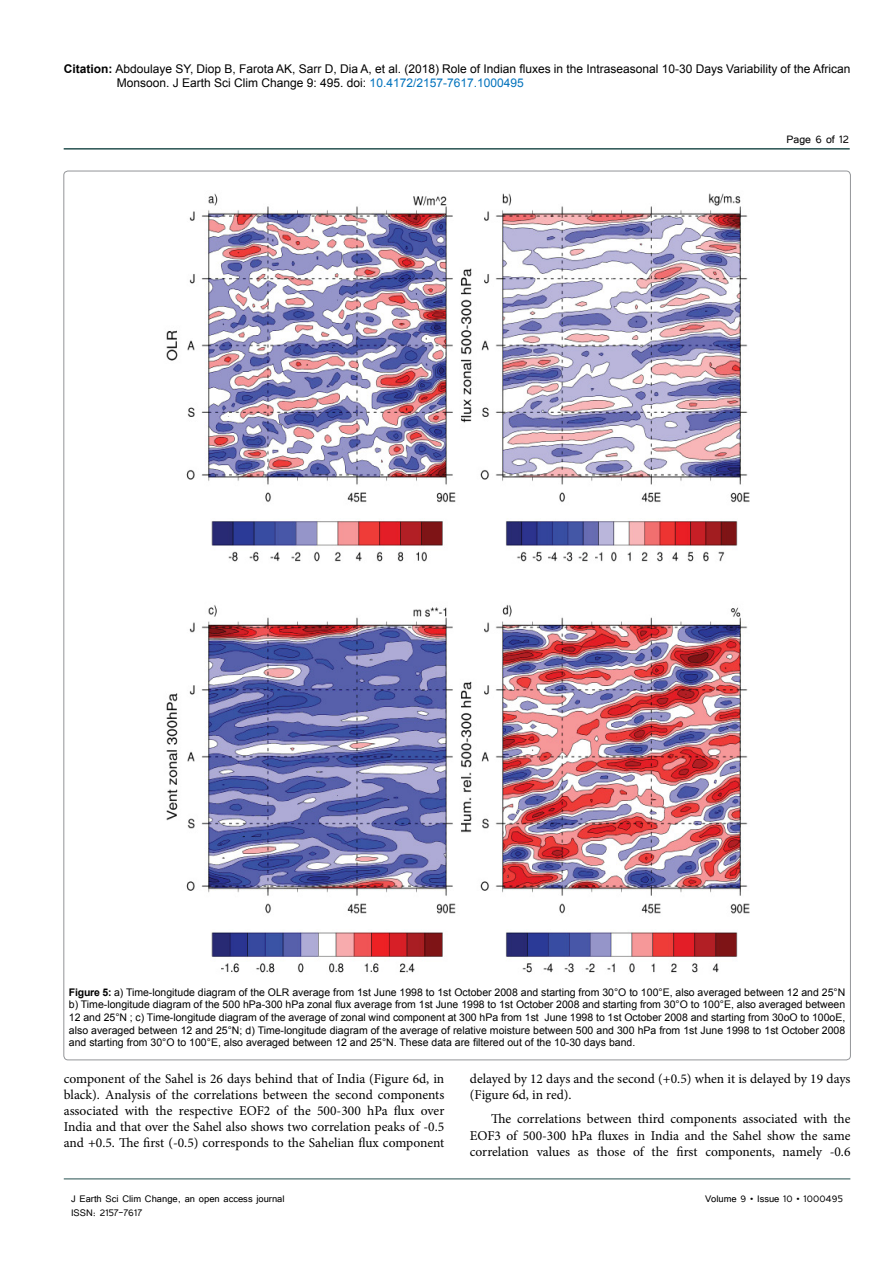
<style>
.page{position:relative;width:893px;height:1263px;background:#fff}
.page>*{position:absolute;margin:0;border:0;box-sizing:border-box;transform-origin:0 0}
.t1{font:13.5px/16.2px "Minion Pro";letter-spacing:-.005em;color:#000;text-align:justify}
.t2{font:13.5px "Tunga";color:#000}
.t3{font:12px/14.4px "Arial";color:#000}
.t4{font:12px "Tunga";color:#000}
.t5{font:10.5px/12.6px "Arial";color:#000;text-align:justify}
.s1{font-weight:700}
.s2{color:#0072bc}
</style>
<div class="page">
<hr style="left:64px;top:148px;width:786px;height:2px;background:#265150">
<hr style="left:64px;top:1179px;width:786px;height:1px;background:#265150">
<img style="left:166px;top:193px;width:584px;height:780px">
<p class="t3" style="left:117px;top:61px;width:735px;text-indent:-53px"><span class="s1">Citation:</span> Abdoulaye SY, Diop B, Farota AK, Sarr D, Dia A, et al. (2018) Role of Indian fluxes in the Intraseasonal 10-30 Days Variability of the African<br>Monsoon. J Earth Sci Clim Change 9: 495. doi: <span class="s2">10.4172/2157-7617.1000495</span></p>
<p class="t2" style="left:786px;top:131px;width:64px">Page 6 of 12</p>
<p class="t5" style="left:69px;top:986px;width:778px"><span class="s1">Figure 5:</span> a) Time-longitude diagram of the OLR average from 1st June 1998 to 1st October 2008 and starting from 30°O to 100°E, also averaged between 12 and 25°N b) Time-longitude diagram of the 500 hPa-300 hPa zonal flux average from 1st June 1998 to 1st October 2008 and starting from 30°O to 100°E, also averaged between 12 and 25°N ; c) Time-longitude diagram of the average of zonal wind component at 300 hPa from 1st June 1998 to 1st October 2008 and starting from 30oO to 100oE, also averaged between 12 and 25°N; d) Time-longitude diagram of the average of relative moisture between 500 and 300 hPa from 1st June 1998 to 1st October 2008 and starting from 30°O to 100°E, also averaged between 12 and 25°N. These data are filtered out of the 10-30 days band.</p>
<p class="t1" style="left:64px;top:1070px;width:382px">component of the Sahel is 26 days behind that of India (Figure 6d, in black). Analysis of the correlations between the second components associated with the respective EOF2 of the 500-300 hPa flux over India and that over the Sahel also shows two correlation peaks of -0.5 and +0.5. The first (-0.5) corresponds to the Sahelian flux component</p>
<p class="t1" style="left:470px;top:1070px;width:382px">delayed by 12 days and the second (+0.5) when it is delayed by 19 days (Figure 6d, in red).</p>
<p class="t1" style="left:470px;top:1111px;width:382px;text-indent:21px">The correlations between third components associated with the EOF3 of 500-300 hPa fluxes in India and the Sahel show the same correlation values as those of the first components, namely -0.6</p>
<p class="t4" style="left:71px;top:1190px;width:215px">J Earth Sci Clim Change, an open access journal</p>
<p class="t4" style="left:705px;top:1190px;width:139px">Volume 9 • Issue 10 • 1000495</p>
<p class="t4" style="left:71px;top:1205px;width:73px">ISSN: 2157-7617</p>
</div>
